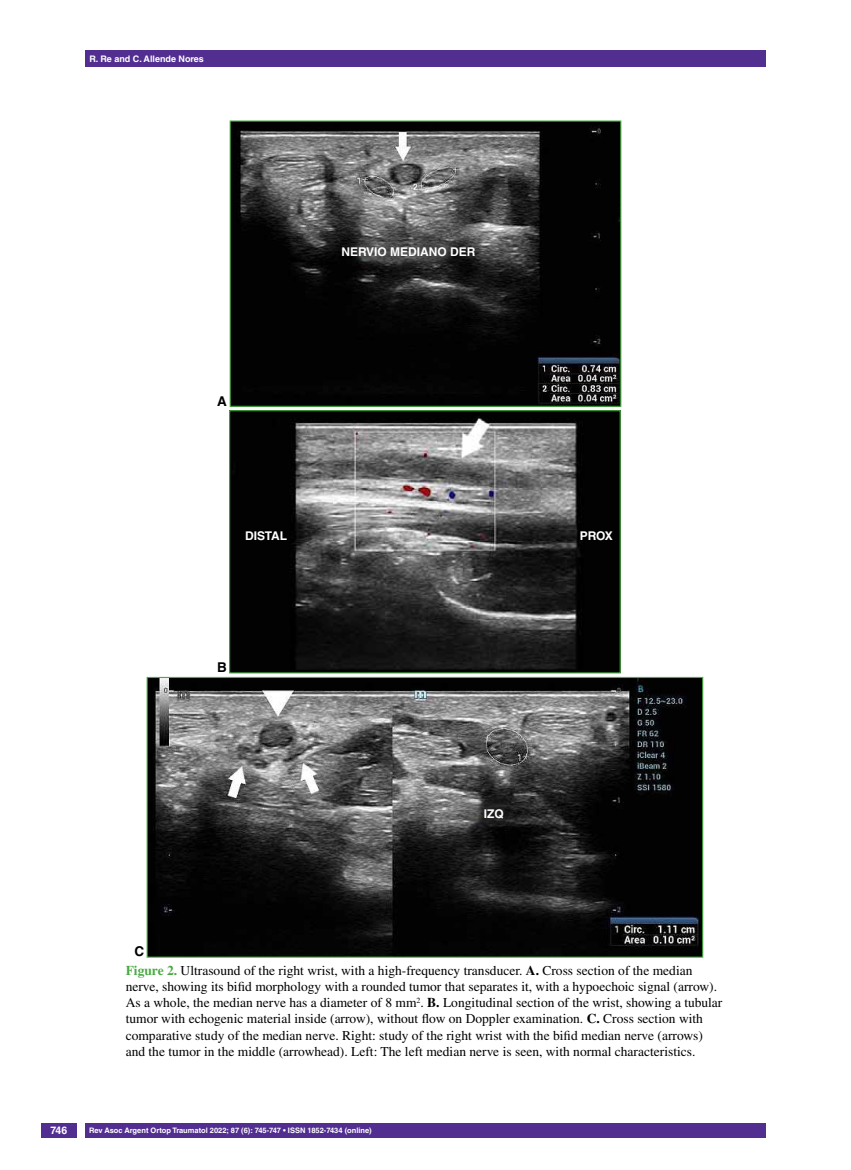
<style>
.page{position:relative;width:851px;height:1170px;background:#fff}
.page>*{position:absolute;margin:0;border:0;box-sizing:border-box;transform-origin:0 0}
.t1{font:13.5px/16.2px "Times LT Std";color:#000}
.t2{font:700 13.5px "Helvetica LT Std";color:#000}
.t3{font:700 12px "Helvetica LT Std";color:#fff}
.t4{font:700 10.5px "Helvetica LT Std";color:#fff}
.t5{font:700 9px "Helvetica LT Std";color:#fff}
.t6{font:700 7.5px "Helvetica LT Std";color:#fff}
.s1{font-weight:700;color:#49a942}
.s2{font-weight:700}
</style>
<div class="page">
<div style="left:41px;top:1123px;width:36px;height:14px;background:#522e91"></div>
<div style="left:85px;top:50px;width:680px;height:17px;background:#522e91"></div>
<div style="left:85px;top:1123px;width:680px;height:14px;background:#522e91"></div>
<img style="left:149px;top:678px;width:552px;height:277px">
<div style="left:147px;top:676px;width:556px;height:281px;border:1px solid #49a942"></div>
<img style="left:231px;top:412px;width:387px;height:259px">
<div style="left:229px;top:410px;width:391px;height:263px;border:1px solid #49a942"></div>
<img style="left:231px;top:122px;width:388px;height:283px">
<div style="left:229px;top:120px;width:392px;height:287px;border:1px solid #49a942"></div>
<p class="t5" style="left:89px;top:53px;width:116px">R. Re and C. Allende Nores</p>
<p class="t3" style="left:341px;top:245px;width:9px">ner</p>
<p class="t3" style="left:366px;top:245px;width:33px">vio mediano</p>
<p class="t3" style="left:450px;top:245px;width:9px">der</p>
<p class="t2" style="left:217px;top:392px;width:11px">A</p>
<p class="t3" style="left:245px;top:528px;width:8px">dista</p>
<p class="t3" style="left:280px;top:528px;width:9px">l</p>
<p class="t3" style="left:579px;top:528px;width:10px">pro</p>
<p class="t3" style="left:604px;top:528px;width:10px">x</p>
<p class="t2" style="left:217px;top:659px;width:11px">B</p>
<p class="t3" style="left:484px;top:806px;width:22px">IZQ</p>
<p class="t2" style="left:134px;top:943px;width:11px">C</p>
<p class="t1" style="left:126px;top:961px;width:598px"><span class="s1">Figure 2.</span> Ultrasound of the right wrist, with a high-frequency transducer. <span class="s2">A.</span> Cross section of the median nerve, showing its bifid morphology with a rounded tumor that separates it, with a hypoechoic signal (arrow).<br>As a whole, the median nerve has a diameter of 8 mm<sup>2</sup>. <span class="s2">B.</span> Longitudinal section of the wrist, showing a tubular tumor with echogenic material inside (arrow), without flow on Doppler examination. <span class="s2">C.</span> Cross section with comparative study of the median nerve. Right: study of the right wrist with the bifid median nerve (arrows) and the tumor in the middle (arrowhead). Left: The left median nerve is seen, with normal characteristics.</p>
<p class="t4" style="left:50px;top:1124px;width:18px">746</p>
<p class="t6" style="left:89px;top:1125px;width:284px">Rev Asoc Argent Ortop Traumatol 2022; 87 (6): 745-747 • ISSN 1852-7434 (online)</p>
</div>
